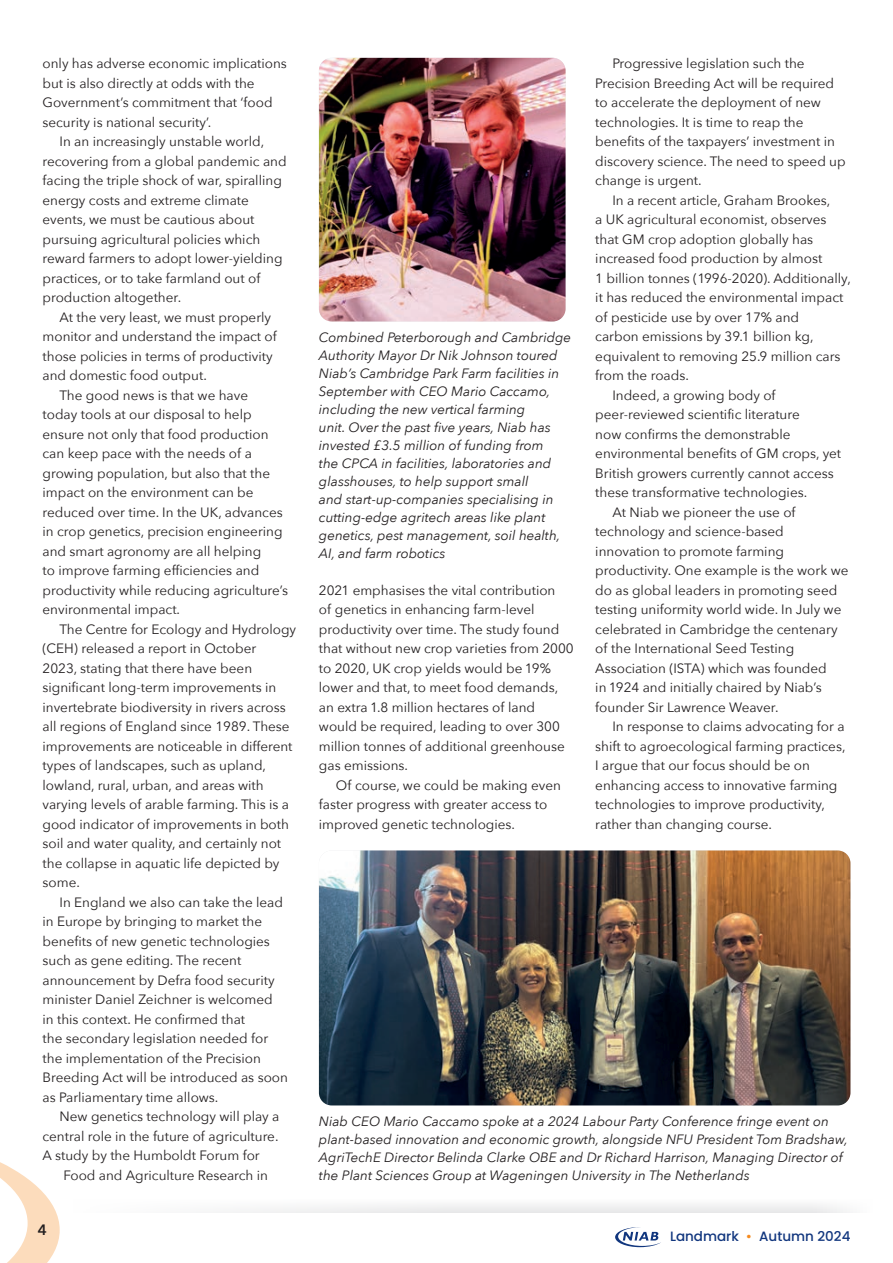
<style>
.page{position:relative;width:893px;height:1263px;background:#fff}
.page>*{position:absolute;margin:0;border:0;box-sizing:border-box;transform-origin:0 0}
.t1{font:600 15px "Avenir Next";color:#231f20}
.t2{font:13.5px/19.5px "Avenir Next";color:#231f20}
.t3{font:italic 13.5px/18px "Avenir Next";color:#231f20}
.t4{font:500 13.5px "Poppins";color:#11367e}
.s1{color:#f68b1f}
</style>
<div class="page">
<svg style="left:586px;top:860px;width:265px;height:388px"></svg>
<div style="left:43px;top:1196px;width:850px;height:16px;background:linear-gradient(to right,#fbfbfb,#f4f4f5)"></div>
<svg style="left:615px;top:1227px;width:46px;height:20px"></svg>
<svg style="left:892px;top:1196px;width:1px;height:16px"></svg>
<svg style="left:0;top:1162px;width:60px;height:101px"></svg>
<img style="left:319px;top:58px;width:247px;height:263px">
<img style="left:319px;top:850px;width:531px;height:255px">
<p class="t2" style="left:43px;top:53px;width:246px">only has adverse economic implications</p>
<p class="t2" style="left:43px;top:73px;width:214px">but is also directly at odds with the</p>
<p class="t2" style="left:43px;top:92px;width:232px">Government’s commitment that ‘food</p>
<p class="t2" style="left:43px;top:112px;width:170px">security is national security’.</p>
<p class="t2" style="left:60px;top:131px;width:206px">In an increasingly unstable world,</p>
<p class="t2" style="left:43px;top:151px;width:246px">recovering from a global pandemic and</p>
<p class="t2" style="left:43px;top:170px;width:241px">facing the triple shock of war, spiralling</p>
<p class="t2" style="left:43px;top:190px;width:208px">energy costs and extreme climate</p>
<p class="t2" style="left:43px;top:209px;width:214px">events, we must be cautious about</p>
<p class="t2" style="left:43px;top:229px;width:219px">pursuing agricultural policies which</p>
<p class="t2" style="left:43px;top:248px;width:242px">reward farmers to adopt lower-yielding</p>
<p class="t2" style="left:43px;top:268px;width:219px">practices, or to take farmland out of</p>
<p class="t2" style="left:43px;top:287px;width:140px">production altogether.</p>
<p class="t2" style="left:60px;top:307px;width:213px">At the very least, we must properly</p>
<p class="t2" style="left:43px;top:326px;width:236px">monitor and understand the impact of</p>
<p class="t2" style="left:43px;top:346px;width:232px">those policies in terms of productivity</p>
<p class="t2" style="left:43px;top:365px;width:166px">and domestic food output.</p>
<p class="t2" style="left:60px;top:385px;width:190px">The good news is that we have</p>
<p class="t2" style="left:43px;top:404px;width:211px">today tools at our disposal to help</p>
<p class="t2" style="left:43px;top:424px;width:228px">ensure not only that food production</p>
<p class="t2" style="left:43px;top:443px;width:211px">can keep pace with the needs of a</p>
<p class="t2" style="left:43px;top:463px;width:229px">growing population, but also that the</p>
<p class="t2" style="left:43px;top:482px;width:213px">impact on the environment can be</p>
<p class="t2" style="left:43px;top:502px;width:242px">reduced over time. In the UK, advances</p>
<p class="t2" style="left:43px;top:521px;width:242px">in crop genetics, precision engineering</p>
<p class="t2" style="left:43px;top:541px;width:220px">and smart agronomy are all helping</p>
<p class="t2" style="left:43px;top:560px;width:218px">to improve farming efficiencies and</p>
<p class="t2" style="left:43px;top:580px;width:247px">productivity while reducing agriculture’s</p>
<p class="t2" style="left:43px;top:599px;width:139px">environmental impact.</p>
<p class="t2" style="left:60px;top:619px;width:238px">The Centre for Ecology and Hydrology</p>
<p class="t2" style="left:43px;top:638px;width:215px">(CEH) released a report in October</p>
<p class="t2" style="left:43px;top:658px;width:211px">2023, stating that there have been</p>
<p class="t2" style="left:43px;top:677px;width:235px">significant long-term improvements in</p>
<p class="t2" style="left:43px;top:697px;width:245px">invertebrate biodiversity in rivers across</p>
<p class="t2" style="left:43px;top:716px;width:249px">all regions of England since 1989. These</p>
<p class="t2" style="left:43px;top:736px;width:252px">improvements are noticeable in different</p>
<p class="t2" style="left:43px;top:755px;width:225px">types of landscapes, such as upland,</p>
<p class="t2" style="left:43px;top:775px;width:223px">lowland, rural, urban, and areas with</p>
<p class="t2" style="left:43px;top:794px;width:248px">varying levels of arable farming. This is a</p>
<p class="t2" style="left:43px;top:814px;width:248px">good indicator of improvements in both</p>
<p class="t2" style="left:43px;top:833px;width:240px">soil and water quality, and certainly not</p>
<p class="t2" style="left:43px;top:853px;width:239px">the collapse in aquatic life depicted by</p>
<p class="t2" style="left:43px;top:872px;width:39px">some.</p>
<p class="t2" style="left:60px;top:892px;width:225px">In England we also can take the lead</p>
<p class="t2" style="left:43px;top:911px;width:221px">in Europe by bringing to market the</p>
<p class="t2" style="left:43px;top:931px;width:229px">benefits of new genetic technologies</p>
<p class="t2" style="left:43px;top:950px;width:200px">such as gene editing. The recent</p>
<p class="t2" style="left:43px;top:970px;width:234px">announcement by Defra food security</p>
<p class="t2" style="left:43px;top:989px;width:232px">minister Daniel Zeichner is welcomed</p>
<p class="t2" style="left:43px;top:1009px;width:204px">in this context. He confirmed that</p>
<p class="t2" style="left:43px;top:1028px;width:227px">the secondary legislation needed for</p>
<p class="t2" style="left:43px;top:1048px;width:220px">the implementation of the Precision</p>
<p class="t2" style="left:43px;top:1067px;width:247px">Breeding Act will be introduced as soon</p>
<p class="t2" style="left:43px;top:1087px;width:177px">as Parliamentary time allows.</p>
<p class="t2" style="left:60px;top:1106px;width:221px">New genetics technology will play a</p>
<p class="t2" style="left:43px;top:1125px;width:238px">central role in the future of agriculture.</p>
<p class="t2" style="left:43px;top:1145px;width:219px">A study by the Humboldt Forum for</p>
<p class="t2" style="left:64px;top:1164px;width:206px">Food and Agriculture Research in</p>
<p class="t1" style="left:38px;top:1217px;width:11px">4</p>
<p class="t3" style="left:319px;top:328px;width:254px">Combined Peterborough and Cambridge Authority Mayor Dr Nik Johnson toured Niab’s Cambridge Park Farm facilities in September with CEO Mario Caccamo, including the new vertical farming<br>unit. Over the past five years, Niab has invested £3.5 million of funding from<br>the CPCA in facilities, laboratories and glasshouses, to help support small<br>and start-up-companies specialising in cutting-edge agritech areas like plant genetics, pest management, soil health, AI, and farm robotics</p>
<p class="t2" style="left:319px;top:580px;width:256px">2021 emphasises the vital contribution<br>of genetics in enhancing farm-level productivity over time. The study found that without new crop varieties from 2000 to 2020, UK crop yields would be 19% lower and that, to meet food demands, an extra 1.8 million hectares of land would be required, leading to over 300 million tonnes of additional greenhouse gas emissions.</p>
<p class="t2" style="left:319px;top:775px;width:244px;text-indent:17px">Of course, we could be making even faster progress with greater access to improved genetic technologies.</p>
<p class="t2" style="left:595px;top:53px;width:252px;text-indent:17px">Progressive legislation such the Precision Breeding Act will be required to accelerate the deployment of new technologies. It is time to reap the benefits of the taxpayers’ investment in discovery science. The need to speed up change is urgent.</p>
<p class="t2" style="left:612px;top:190px;width:219px">In a recent article, Graham Brookes,</p>
<p class="t2" style="left:595px;top:209px;width:233px">a UK agricultural economist, observes</p>
<p class="t2" style="left:595px;top:229px;width:219px">that GM crop adoption globally has</p>
<p class="t2" style="left:595px;top:248px;width:228px">increased food production by almost</p>
<p class="t2" style="left:595px;top:268px;width:257px">1 billion tonnes (1996-2020). Additionally,</p>
<p class="t2" style="left:595px;top:287px;width:250px">it has reduced the environmental impact</p>
<p class="t2" style="left:595px;top:307px;width:205px">of pesticide use by over 17% and</p>
<p class="t2" style="left:595px;top:326px;width:220px">carbon emissions by 39.1 billion kg,</p>
<p class="t2" style="left:595px;top:346px;width:247px">equivalent to removing 25.9 million cars</p>
<p class="t2" style="left:595px;top:365px;width:95px">from the roads.</p>
<p class="t2" style="left:612px;top:385px;width:165px">Indeed, a growing body of</p>
<p class="t2" style="left:595px;top:404px;width:206px">peer-reviewed scientific literature</p>
<p class="t2" style="left:595px;top:424px;width:197px">now confirms the demonstrable</p>
<p class="t2" style="left:595px;top:443px;width:247px">environmental benefits of GM crops, yet</p>
<p class="t2" style="left:595px;top:463px;width:240px">British growers currently cannot access</p>
<p class="t2" style="left:595px;top:482px;width:213px">these transformative technologies.</p>
<p class="t2" style="left:612px;top:502px;width:185px">At Niab we pioneer the use of</p>
<p class="t2" style="left:595px;top:521px;width:190px">technology and science-based</p>
<p class="t2" style="left:595px;top:541px;width:190px">innovation to promote farming</p>
<p class="t2" style="left:595px;top:560px;width:255px">productivity. One example is the work we</p>
<p class="t2" style="left:595px;top:580px;width:244px">do as global leaders in promoting seed</p>
<p class="t2" style="left:595px;top:599px;width:248px">testing uniformity world wide. In July we</p>
<p class="t2" style="left:595px;top:619px;width:244px">celebrated in Cambridge the centenary</p>
<p class="t2" style="left:595px;top:638px;width:200px">of the International Seed Testing</p>
<p class="t2" style="left:595px;top:658px;width:233px">Association (ISTA) which was founded</p>
<p class="t2" style="left:595px;top:677px;width:228px">in 1924 and initially chaired by Niab’s</p>
<p class="t2" style="left:595px;top:696px;width:185px">founder Sir Lawrence Weaver.</p>
<p class="t2" style="left:612px;top:716px;width:234px">In response to claims advocating for a</p>
<p class="t2" style="left:595px;top:735px;width:252px">shift to agroecological farming practices,</p>
<p class="t2" style="left:595px;top:755px;width:216px">I argue that our focus should be on</p>
<p class="t2" style="left:595px;top:774px;width:244px">enhancing access to innovative farming</p>
<p class="t2" style="left:595px;top:794px;width:231px">technologies to improve productivity,</p>
<p class="t2" style="left:595px;top:813px;width:178px">rather than changing course.</p>
<p class="t3" style="left:319px;top:1112px;width:531px">Niab CEO Mario Caccamo spoke at a 2024 Labour Party Conference fringe event on plant-based innovation and economic growth, alongside NFU President Tom Bradshaw, AgriTechE Director Belinda Clarke OBE and Dr Richard Harrison, Managing Director of the Plant Sciences Group at Wageningen University in The Netherlands</p>
<p class="t4" style="left:670px;top:1228px;width:182px">Landmark <span class="s1">•</span> Autumn 2024</p>
</div>
